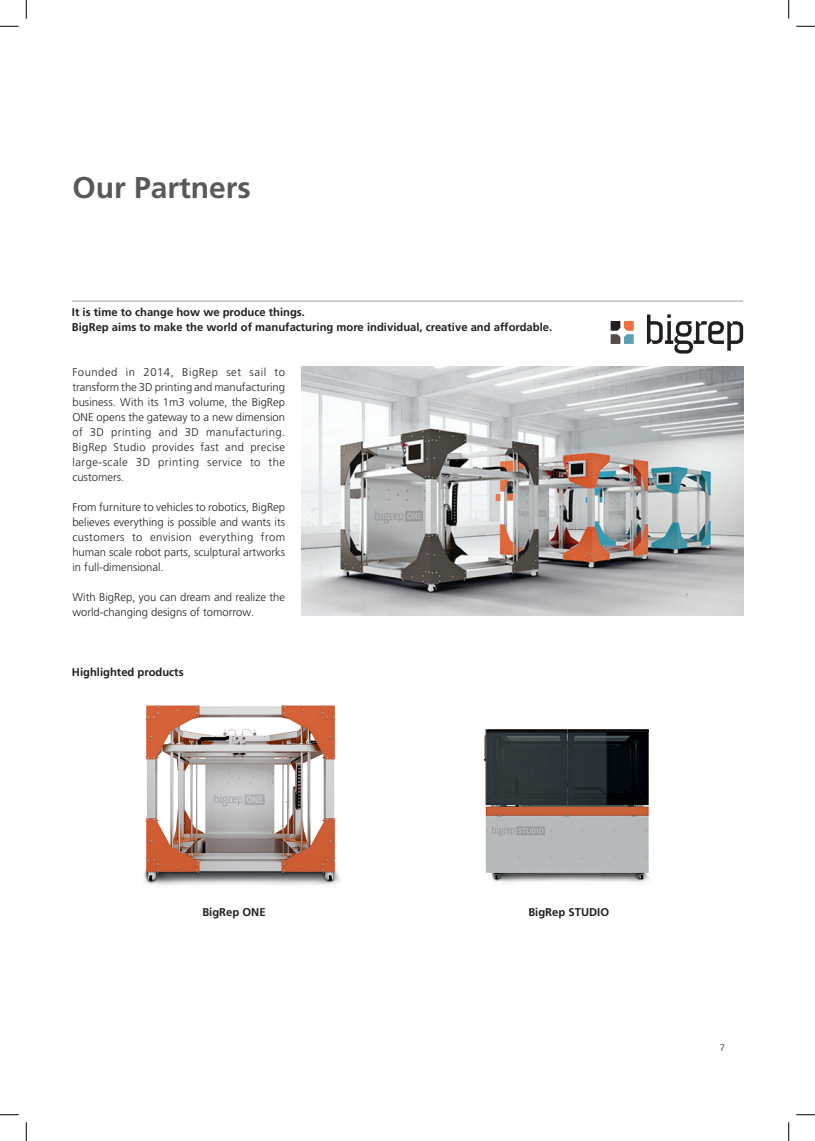
<style>
.page{position:relative;width:815px;height:1141px;background:#fff}
.page>*{position:absolute;margin:0;border:0;box-sizing:border-box;transform-origin:0 0}
.t1{font:700 30px "Frutiger LT Pro";color:#57585a}
.t2{font:300 11.25px/15px "Frutiger LT Pro";color:#231f20;text-align:justify}
.t3{font:700 11.25px/15px "Frutiger LT Pro";color:#231f20}
.t4{font:300 9.38px "Frutiger LT Pro";color:#231f20}
</style>
<div class="page">
<hr style="left:72px;top:301px;width:671px;height:1px;background:#9d9fa2">
<img style="left:144px;top:705px;width:196px;height:180px">
<img style="left:483px;top:729px;width:166px;height:154px">
<svg style="left:647px;top:314px;width:96px;height:39px"></svg>
<svg style="left:610px;top:321px;width:23px;height:23px"></svg>
<img style="left:301px;top:366px;width:442px;height:249px">
<svg style="left:0;top:25px;width:19px;height:2px"></svg>
<svg style="left:796px;top:25px;width:18px;height:2px"></svg>
<svg style="left:0;top:1114px;width:19px;height:1px"></svg>
<svg style="left:796px;top:1114px;width:18px;height:1px"></svg>
<svg style="left:25px;top:0;width:2px;height:19px"></svg>
<svg style="left:25px;top:1122px;width:2px;height:18px"></svg>
<svg style="left:788px;top:0;width:1px;height:19px"></svg>
<svg style="left:788px;top:1122px;width:1px;height:18px"></svg>
<h1 class="t1" style="left:72px;top:170px;width:180px">Our Partners</h1>
<p class="t3" style="left:72px;top:304px;width:481px">It is time to change how we produce things.<br>BigRep aims to make the world of manufacturing more individual, creative and affordable.</p>
<p class="t2" style="left:72px;top:364px;width:214px">Founded in 2014, BigRep set sail to transform the 3D printing and manufacturing business. With its 1m3 volume, the BigRep ONE opens the gateway to a new dimension of 3D printing and 3D manufacturing.<br>BigRep Studio provides fast and precise large-scale 3D printing service to the customers.</p>
<p class="t2" style="left:72px;top:499px;width:214px">From furniture to vehicles to robotics, BigRep believes everything is possible and wants its customers to envision everything from human scale robot parts, sculptural artworks in full-dimensional.</p>
<p class="t2" style="left:72px;top:589px;width:214px">With BigRep, you can dream and realize the world-changing designs of tomorrow.</p>
<p class="t3" style="left:72px;top:664px;width:113px">Highlighted products</p>
<p class="t3" style="left:202px;top:904px;width:65px">BigRep ONE</p>
<p class="t3" style="left:528px;top:904px;width:82px">BigRep STUDIO</p>
<p class="t4" style="left:719px;top:1041px;width:7px">7</p>
</div>
